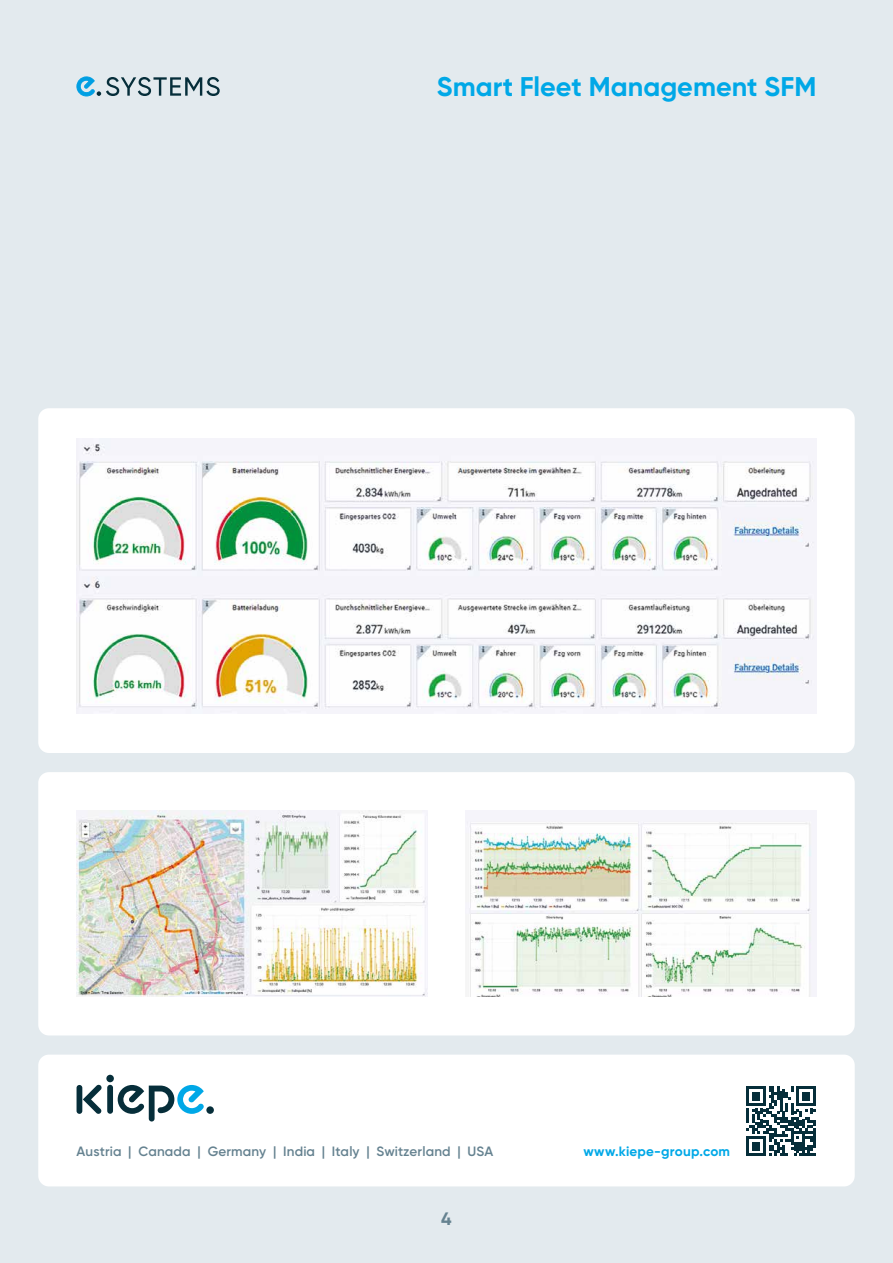
<style>
.page{position:relative;width:893px;height:1263px;background:#e3eaee}
.page>*{position:absolute;margin:0;border:0;box-sizing:border-box;transform-origin:0 0}
.t1{font:700 27px "Gilroy";color:#00a8e7}
.t2{font:700 18px "Gilroy";color:#658290}
.t3{font:600 13.5px "Gilroy";letter-spacing:.01em;color:#658290}
.t4{font:700 13.5px "Gilroy";letter-spacing:.015em;color:#00a8e7}
</style>
<div class="page">
<div style="left:38px;top:408px;width:817px;height:345px;background:#fff;border-radius:11px"></div>
<img style="left:77px;top:439px;width:739px;height:275px">
<div style="left:38px;top:772px;width:817px;height:263px;background:#fff;border-radius:11px"></div>
<img style="left:77px;top:810px;width:350px;height:187px">
<img style="left:466px;top:810px;width:350px;height:187px">
<div style="left:38px;top:1054px;width:817px;height:132px;background:#fff;border-radius:11px"></div>
<svg style="left:83px;top:1085px;width:19px;height:29px"></svg>
<div style="left:107px;top:1085px;width:6px;height:29px;background:#062e3a;border-radius:3px"></div>
<div style="left:77px;top:1085px;width:5px;height:29px;background:#062e3a;border-radius:3px"></div>
<div style="left:106px;top:1075px;width:8px;height:7px;background:#062e3a;border-radius:50%"></div>
<div style="left:206px;top:1106px;width:8px;height:8px;background:#062e3a;border-radius:50%"></div>
<svg style="left:118px;top:1085px;width:86px;height:36px"></svg>
<svg style="left:746px;top:1086px;width:70px;height:70px"></svg>
<svg style="left:76px;top:76px;width:144px;height:21px"></svg>
<h1 class="t1" style="left:437px;top:70px;width:381px">Smart Fleet Management SFM</h1>
<p class="t3" style="left:77px;top:1143px;width:418px">Austria | Canada | Germany | India | Italy | Switzerland | USA</p>
<p class="t4" style="left:583px;top:1143px;width:148px">www.kiepe-group.com</p>
<h2 class="t2" style="left:441px;top:1207px;width:12px">4</h2>
</div>
